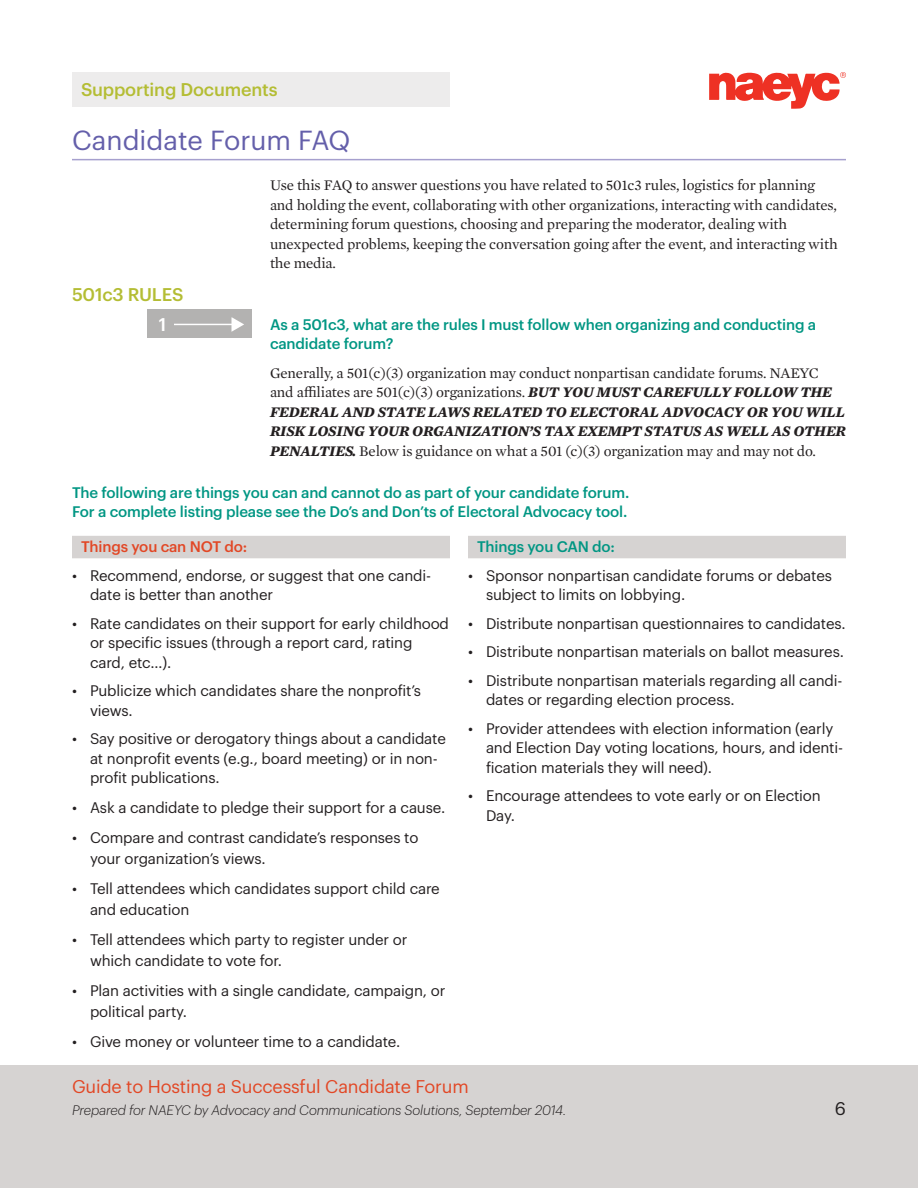
<style>
.page{position:relative;width:918px;height:1188px;background:#fff}
.page>*{position:absolute;margin:0;border:0;box-sizing:border-box;transform-origin:0 0}
.heading2{font:27px "Graphik";color:#645faa}
.t1{font:18px "Graphik";letter-spacing:-.01em;color:#e24725}
.subhead2a{font:500 18px "Graphik";letter-spacing:-.01em;color:#b4bd34}
.t2{font:18px "Graphik";color:#231f20}
.steps{font:500 18px "Graphik";color:#fff}
.t3{font:15px/19.5px "Graphik";letter-spacing:-.01em;color:#231f20}
.text{font:15px/19.5px "Mercury Text G1";letter-spacing:-.01em;color:#231f20}
.text2_graphik_norule{font:500 15px/19.5px "Graphik";letter-spacing:-.01em;color:#009683}
.text2_graphik_indent{font:500 15px/19.5px "Graphik";letter-spacing:-.01em;color:#009683}
.text2_graphik{font:500 15px "Graphik";letter-spacing:-.01em;color:#e24725}
.text2_graphik-2{font:500 15px "Graphik";letter-spacing:-.01em;color:#009683}
.t4{font:italic 300 13.5px "Graphik";letter-spacing:-.01em;color:#231f20}
.s1{font-weight:700;font-style:italic}
</style>
<div class="page">
<div style="left:0;top:1065px;width:918px;height:123px;background:#d6d3d2"></div>
<svg style="left:709px;top:72px;width:137px;height:37px"></svg>
<div style="left:72px;top:72px;width:378px;height:34px;background:#edecec"></div>
<hr style="left:72px;top:159px;width:774px;height:1px;background:#a6a0ce">
<div style="left:72px;top:536px;width:378px;height:22px;background:#d6d3d2"></div>
<div style="left:468px;top:536px;width:378px;height:22px;background:#d6d3d2"></div>
<div style="left:147px;top:309px;width:105px;height:29px;background:#b3b2b1"></div>
<hr style="left:174px;top:324px;width:60px;height:1px;background:#fff">
<svg style="left:231px;top:317px;width:13px;height:15px"></svg>
<p class="subhead2a" style="left:81px;top:76px;width:198px">Supporting Documents</p>
<p class="heading2" style="left:72px;top:120px;width:280px">Candidate Forum FAQ</p>
<p class="subhead2a" style="left:72px;top:281px;width:113px">501c3 RULES</p>
<p class="steps" style="left:159px;top:311px;width:9px">1</p>
<p class="text" style="left:270px;top:175px;width:569px">Use this FAQ to answer questions you have related to 501c3 rules, logistics for planning and holding the event, collaborating with other organizations, interacting with candidates, determining forum questions, choosing and preparing the moderator, dealing with unexpected problems, keeping the conversation going after the event, and interacting with the media.</p>
<p class="text2_graphik_indent" style="left:270px;top:313px;width:548px">As a 501c3, what are the rules I must follow when organizing and conducting a candidate forum?</p>
<p class="text" style="left:270px;top:362px;width:578px">Generally, a 501(c)(3) organization may conduct nonpartisan candidate forums. NAEYC and affiliates are 501(c)(3) organizations. <span class="s1">BUT YOU MUST CAREFULLY FOLLOW THE FEDERAL AND STATE LAWS RELATED TO ELECTORAL ADVOCACY OR YOU WILL RISK LOSING YOUR ORGANIZATION’S TAX EXEMPT STATUS AS WELL AS OTHER PENALTIES.</span> Below is guidance on what a 501 (c)(3) organization may and may not do.</p>
<p class="text2_graphik_norule" style="left:72px;top:481px;width:559px">The following are things you can and cannot do as part of your candidate forum.<br>For a complete listing please see the Do’s and Don’ts of Electoral Advocacy tool.</p>
<p class="text2_graphik" style="left:81px;top:535px;width:168px">Things you can NOT do:</p>
<p class="t3" style="left:90px;top:564px;width:343px;text-indent:-18px">• Recommend, endorse, or suggest that one candi&shy;date is better than another</p>
<p class="t3" style="left:90px;top:612px;width:361px;text-indent:-18px">• Rate candidates on their support for early childhood or specific issues (through a report card, rating card, etc…).</p>
<p class="t3" style="left:90px;top:680px;width:332px;text-indent:-18px">• Publicize which candidates share the nonprofit’s views.</p>
<p class="t3" style="left:90px;top:728px;width:357px;text-indent:-18px">• Say positive or derogatory things about a candidate at nonprofit events (e.g., board meeting) or in non&shy;profit publications.</p>
<p class="t3" style="left:72px;top:797px;width:372px">• Ask a candidate to pledge their support for a cause.</p>
<p class="t3" style="left:90px;top:826px;width:330px;line-height:21px;text-indent:-18px">• Compare and contrast candidate’s responses to your organization’s views.</p>
<p class="t3" style="left:90px;top:877px;width:351px;line-height:21px;text-indent:-18px">• Tell attendees which candidates support child care and education</p>
<p class="t3" style="left:90px;top:928px;width:319px;line-height:21px;text-indent:-18px">• Tell attendees which party to register under or which candidate to vote for.</p>
<p class="t3" style="left:90px;top:979px;width:357px;line-height:21px;text-indent:-18px">• Plan activities with a single candidate, campaign, or political party.</p>
<p class="t3" style="left:72px;top:1031px;width:328px">• Give money or volunteer time to a candidate.</p>
<p class="text2_graphik-2" style="left:477px;top:535px;width:140px">Things you CAN do:</p>
<p class="t3" style="left:486px;top:564px;width:348px;text-indent:-18px">• Sponsor nonpartisan candidate forums or debates subject to limits on lobbying.</p>
<p class="t3" style="left:468px;top:612px;width:377px">• Distribute nonpartisan questionnaires to candidates.</p>
<p class="t3" style="left:468px;top:641px;width:375px">• Distribute nonpartisan materials on ballot measures.</p>
<p class="t3" style="left:486px;top:669px;width:358px;text-indent:-18px">• Distribute nonpartisan materials regarding all candi&shy;dates or regarding election process.</p>
<p class="t3" style="left:486px;top:717px;width:359px;text-indent:-18px">• Provider attendees with election information (early and Election Day voting locations, hours, and identi&shy;fication materials they will need).</p>
<p class="t3" style="left:486px;top:785px;width:336px;text-indent:-18px">• Encourage attendees to vote early or on Election<br>Day.</p>
<p class="t1" style="left:72px;top:1073px;width:398px">Guide to Hosting a Successful Candidate Forum</p>
<p class="t4" style="left:72px;top:1101px;width:496px">Prepared for NAEYC by Advocacy and Communications Solutions, September 2014.</p>
<p class="t2" style="left:835px;top:1094px;width:13px">6</p>
</div>
